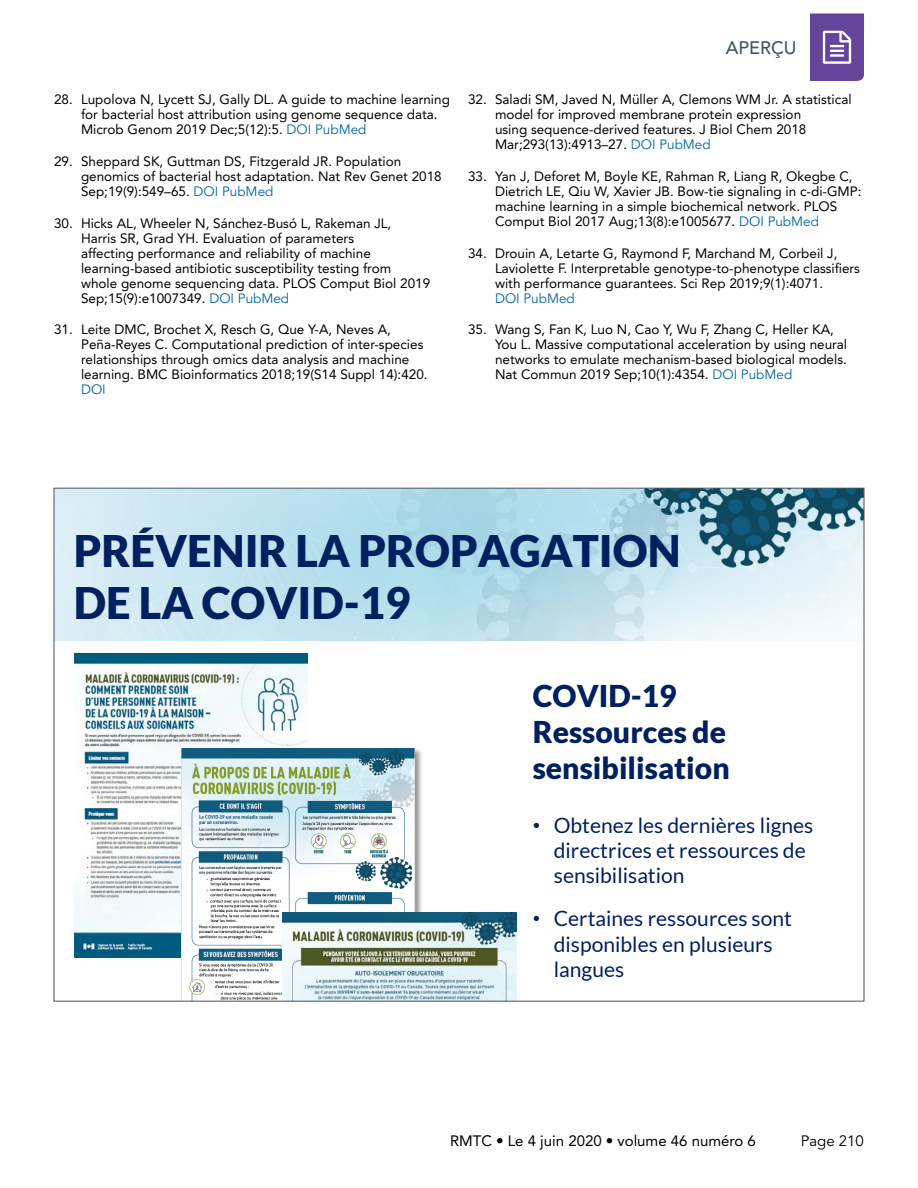
<style>
.page{position:relative;width:918px;height:1188px;background:#fff}
.page>*{position:absolute;margin:0;border:0;box-sizing:border-box;transform-origin:0 0}
.t1{font:900 43.5px/52.2px "Lato";color:#002060}
.t2{font:900 30px/36px "Lato";color:#002060}
.t3{font:21px/25.2px "Lato";color:#002060}
.t4{font:500 18px "Avenir LT Std";color:#455560}
.t5{font:15px "Avenir LT Std";color:#000}
.t6{font:15px "Avenir LT Std";color:#000}
.t7{font:13.5px/15px "Avenir LT Std";color:#000}
.t8{font:13.5px "Avenir LT Std";color:#0065a4}
.s1{color:#0065a4}
.s2{font-family:"Arial"}
</style>
<div class="page">
<svg style="left:810px;top:14px;width:54px;height:67px;background:#7658a6"></svg>
<img style="left:74px;top:653px;width:234px;height:304px">
<img style="left:56px;top:490px;width:806px;height:150px">
<img style="left:178px;top:745px;width:246px;height:213px">
<img style="left:181px;top:748px;width:234px;height:251px">
<img style="left:282px;top:913px;width:234px;height:86px">
<p class="t7" style="left:81px;top:92px;width:370px;text-indent:-27px">28. Lupolova N, Lycett SJ, Gally DL. A guide to machine learning for bacterial host attribution using genome sequence data.<br>Microb Genom 2019 Dec;5(12):5. <span class="s1">DOI PubMed</span></p>
<p class="t7" style="left:81px;top:154px;width:362px;text-indent:-27px">29. Sheppard SK, Guttman DS, Fitzgerald JR. Population genomics of bacterial host adaptation. Nat Rev Genet 2018<br>Sep;19(9):549–65. <span class="s1">DOI PubMed</span></p>
<p class="t7" style="left:81px;top:216px;width:351px;text-indent:-27px">30. Hicks AL, Wheeler N, Sánchez-Busó L, Rakeman JL,<br>Harris SR, Grad YH. Evaluation of parameters<br>affecting performance and reliability of machine learning-based antibiotic susceptibility testing from whole genome sequencing data. PLOS Comput Biol 2019<br>Sep;15(9):e1007349. <span class="s1">DOI PubMed</span></p>
<p class="t7" style="left:81px;top:322px;width:348px;text-indent:-27px">31. Leite DMC, Brochet X, Resch G, Que Y-A, Neves A, Peña-Reyes C. Computational prediction of inter-species relationships through omics data analysis and machine learning. BMC Bioinformatics 2018;19(S14 Suppl 14):420.</p>
<p class="t8" style="left:81px;top:382px;width:26px">DOI</p>
<h3 class="t4" style="left:726px;top:37px;width:72px">APERÇU</h3>
<p class="t7" style="left:495px;top:92px;width:358px;text-indent:-27px">32. Saladi SM, Javed N, Müller A, Clemons WM Jr. A statistical model for improved membrane protein expression<br>using sequence-derived features. J Biol Chem 2018<br>Mar;293(13):4913–27. <span class="s1">DOI PubMed</span></p>
<p class="t7" style="left:495px;top:169px;width:368px;text-indent:-27px">33. Yan J, Deforet M, Boyle KE, Rahman R, Liang R, Okegbe C, Dietrich LE, Qiu W, Xavier JB. Bow-tie signaling in c-di-GMP: machine learning in a simple biochemical network. PLOS Comput Biol 2017 Aug;13(8):e1005677. <span class="s1">DOI PubMed</span></p>
<p class="t7" style="left:495px;top:246px;width:367px;text-indent:-27px">34. Drouin A, Letarte G, Raymond F, Marchand M, Corbeil J,<br>Laviolette F. Interpretable genotype-to-phenotype classifiers with performance guarantees. Sci Rep 2019;9(1):4071.</p>
<p class="t8" style="left:495px;top:290px;width:81px">DOI PubMed</p>
<p class="t7" style="left:495px;top:322px;width:354px;text-indent:-27px">35. Wang S, Fan K, Luo N, Cao Y, Wu F, Zhang C, Heller KA, You L. Massive computational acceleration by using neural networks to emulate mechanism-based biological models.<br>Nat Commun 2019 Sep;10(1):4354. <span class="s1">DOI PubMed</span></p>
<h1 class="t1" style="left:74px;top:524px;width:608px">PRÉVENIR LA PROPAGATION<br>DE LA COVID-19</h1>
<h2 class="t2" style="left:533px;top:677px;width:199px">COVID-19<br>Ressources de sensibilisation</h2>
<h3 class="t3" style="left:554px;top:812px;width:261px;text-indent:-21px"><span class="s2">•</span> Obtenez les dernières lignes directrices et ressources de sensibilisation</h3>
<h3 class="t3" style="left:554px;top:906px;width:240px;text-indent:-21px"><span class="s2">•</span> Certaines ressources sont disponibles en plusieurs langues</h3>
<p class="t5" style="left:450px;top:1133px;width:307px">RMTC • Le 4 juin 2020 • volume 46 numéro 6</p>
<p class="t6" style="left:801px;top:1133px;width:65px">Page 210</p>
</div>
